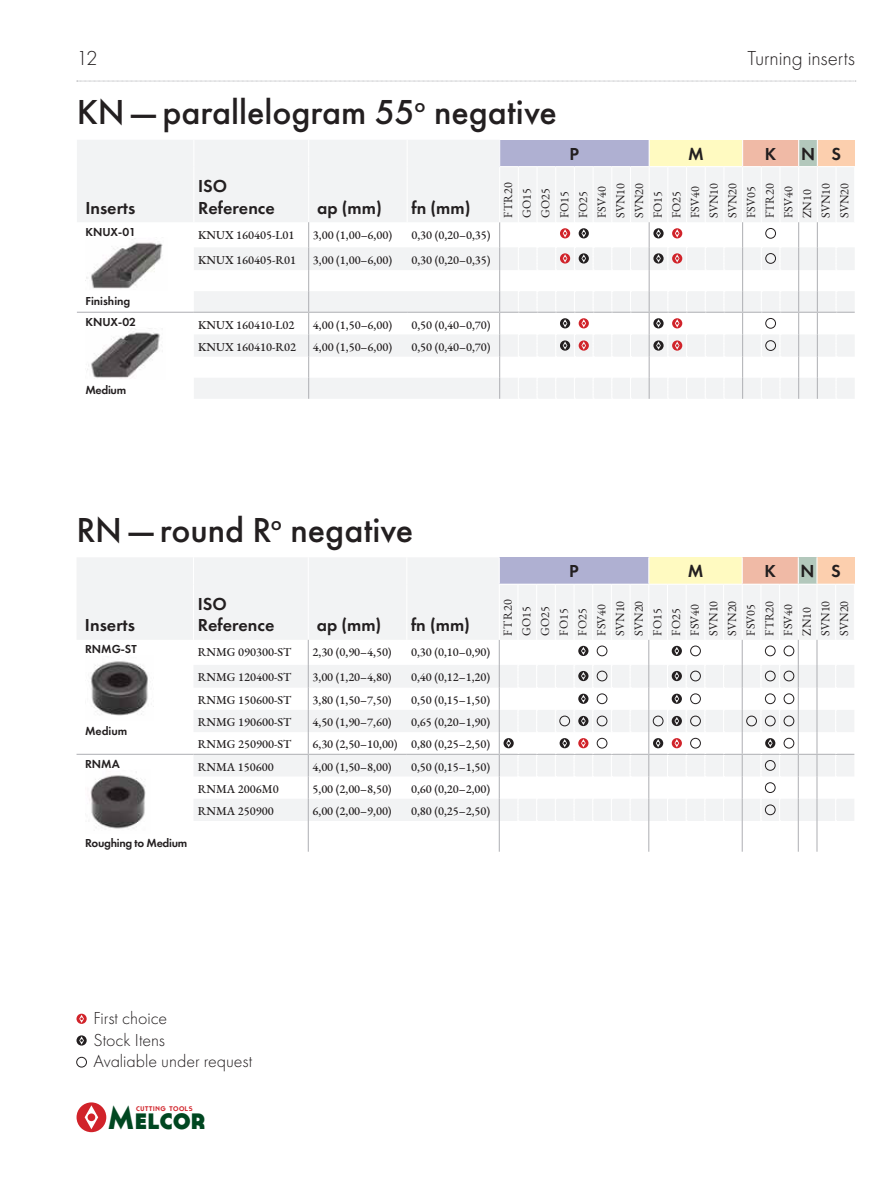
<style>
.page{position:relative;width:893px;height:1191px;background:#fff}
.page>*{position:absolute;margin:0;border:0;box-sizing:border-box;transform-origin:0 0}
.t1{font:36px "Futura Medium C";color:#231f20}
.t2{font:700 33.15px "Cassannet";color:#004721}
.t3{font:21px "Futura Light C";letter-spacing:-.005em;color:#231f20}
.t4{font:18px/21.6px "Futura Demi C";color:#231f20}
.t5{font:18px/21.6px "Futura Light C";color:#231f20}
.t6{font:500 12px "EB Garamond";color:#231f20}
.t7{font:12px/18.8px "EB Garamond";color:#231f20}
.t8{font:12px "Futura Demi C";color:#231f20}
.t9{font:12px "Futura Demi C";letter-spacing:-.025em;color:#231f20}
.t10{font:10.05px "Cassannet";letter-spacing:.015em;color:#d1232a}
</style>
<div class="page">
<svg style="left:77px;top:1102px;width:29px;height:30px"></svg>
<div style="left:88px;top:1113px;width:7px;height:8px;background:#d1232a;border-radius:50%"></div>
<svg style="left:77px;top:81px;width:779px;height:1px"></svg>
<div style="left:76px;top:1057px;width:11px;height:10px;border:1px solid #231f20;border-radius:50%"></div>
<svg style="left:76px;top:1013px;width:11px;height:11px"></svg>
<svg style="left:76px;top:1035px;width:11px;height:10px"></svg>
<svg style="left:77px;top:140px;width:778px;height:259px"></svg>
<div style="left:765px;top:340px;width:11px;height:11px;border:1px solid #231f20;border-radius:50%"></div>
<svg style="left:77px;top:557px;width:778px;height:294px"></svg>
<div style="left:784px;top:738px;width:10px;height:10px;border:1px solid #231f20;border-radius:50%"></div>
<img style="left:85px;top:770px;width:66px;height:63px">
<div style="left:765px;top:760px;width:10px;height:10px;border:1px solid #231f20;border-radius:50%"></div>
<div style="left:765px;top:782px;width:10px;height:10px;border:1px solid #231f20;border-radius:50%"></div>
<div style="left:765px;top:804px;width:10px;height:11px;border:1px solid #231f20;border-radius:50%"></div>
<h3 class="t3" style="left:77px;top:47px;width:23px">12</h3>
<h3 class="t3" style="left:747px;top:47px;width:109px">Turning inserts</h3>
<h1 class="t1" style="left:77px;top:91px;width:482px">KN—parallelogram 55<sup>o</sup> negative</h1>
<h3 class="t4" style="left:85px;top:197px;width:51px">Inserts</h3>
<p class="t8" style="left:85px;top:224px;width:52px">KNUX-01</p>
<p class="t8" style="left:85px;top:293px;width:47px">Finishing</p>
<p class="t8" style="left:85px;top:314px;width:52px">KNUX-02</p>
<p class="t8" style="left:85px;top:383px;width:42px">Medium</p>
<h3 class="t4" style="left:198px;top:175px;width:78px">ISO<br>Reference</h3>
<h3 class="t4" style="left:317px;top:197px;width:66px">ap (mm)</h3>
<h3 class="t4" style="left:411px;top:197px;width:61px">fn (mm)</h3>
<p class="t6" style="left:198px;top:226px;width:98px">KNUX 160405-L01</p>
<p class="t6" style="left:313px;top:226px;width:81px">3,00 (1,00–6,00)</p>
<p class="t6" style="left:411px;top:226px;width:81px">0,30 (0,20–0,35)</p>
<p class="t6" style="left:198px;top:252px;width:100px">KNUX 160405-R01</p>
<p class="t6" style="left:313px;top:252px;width:81px">3,00 (1,00–6,00)</p>
<p class="t6" style="left:411px;top:252px;width:81px">0,30 (0,20–0,35)</p>
<h3 class="t4" style="left:570px;top:143px;width:11px">P</h3>
<h3 class="t4" style="left:688px;top:143px;width:17px">M</h3>
<h3 class="t4" style="left:765px;top:143px;width:13px">K</h3>
<h3 class="t4" style="left:801px;top:143px;width:42px">N S</h3>
<p class="t7" style="left:499px;top:218px;width:38px;rotate:-90deg">FTR20<br>GO15<br>GO25<br>FO15<br>FO25<br>FSV40<br>SVN10<br>SVN20<br>FO15<br>FO25<br>FSV40<br>SVN10<br>SVN20<br>FSV05<br>FTR20<br>FSV40<br>ZN10<br>SVN10<br>SVN20</p>
<p class="t6" style="left:198px;top:316px;width:98px">KNUX 160410-L02</p>
<p class="t6" style="left:313px;top:316px;width:81px">4,00 (1,50–6,00)</p>
<p class="t6" style="left:411px;top:316px;width:81px">0,50 (0,40–0,70)</p>
<p class="t6" style="left:198px;top:339px;width:100px">KNUX 160410-R02</p>
<p class="t6" style="left:313px;top:339px;width:81px">4,00 (1,50–6,00)</p>
<p class="t6" style="left:411px;top:339px;width:81px">0,50 (0,40–0,70)</p>
<h1 class="t1" style="left:76px;top:509px;width:339px">RN—round R<sup>o</sup> negative</h1>
<h3 class="t4" style="left:85px;top:614px;width:51px">Inserts</h3>
<p class="t8" style="left:85px;top:642px;width:53px">RNMG-ST</p>
<p class="t8" style="left:85px;top:724px;width:44px">Medium</p>
<p class="t8" style="left:85px;top:756px;width:36px">RNMA</p>
<p class="t9" style="left:85px;top:836px;width:104px">Roughing to Medium</p>
<h3 class="t4" style="left:198px;top:593px;width:78px">ISO<br>Reference</h3>
<h3 class="t4" style="left:317px;top:614px;width:66px">ap (mm)</h3>
<h3 class="t4" style="left:411px;top:614px;width:61px">fn (mm)</h3>
<p class="t6" style="left:198px;top:644px;width:95px">RNMG 090300-ST</p>
<p class="t6" style="left:313px;top:644px;width:81px">2,30 (0,90–4,50)</p>
<p class="t6" style="left:411px;top:644px;width:81px">0,30 (0,10–0,90)</p>
<p class="t6" style="left:198px;top:669px;width:95px">RNMG 120400-ST</p>
<p class="t6" style="left:313px;top:669px;width:81px">3,00 (1,20–4,80)</p>
<p class="t6" style="left:411px;top:669px;width:81px">0,40 (0,12–1,20)</p>
<p class="t6" style="left:198px;top:692px;width:95px">RNMG 150600-ST</p>
<p class="t6" style="left:313px;top:692px;width:81px">3,80 (1,50–7,50)</p>
<p class="t6" style="left:411px;top:692px;width:81px">0,50 (0,15–1,50)</p>
<p class="t6" style="left:198px;top:714px;width:95px">RNMG 190600-ST</p>
<p class="t6" style="left:313px;top:714px;width:81px">4,50 (1,90–7,60)</p>
<p class="t6" style="left:411px;top:714px;width:81px">0,65 (0,20–1,90)</p>
<p class="t6" style="left:198px;top:736px;width:95px">RNMG 250900-ST</p>
<p class="t6" style="left:313px;top:736px;width:179px">6,30 (2,50–10,00) 0,80 (0,25–2,50)</p>
<p class="t6" style="left:198px;top:758px;width:77px">RNMA 150600</p>
<p class="t6" style="left:313px;top:758px;width:81px">4,00 (1,50–8,00)</p>
<p class="t6" style="left:411px;top:758px;width:81px">0,50 (0,15–1,50)</p>
<p class="t6" style="left:198px;top:781px;width:82px">RNMA 2006M0</p>
<p class="t6" style="left:313px;top:781px;width:81px">5,00 (2,00–8,50)</p>
<p class="t6" style="left:411px;top:781px;width:81px">0,60 (0,20–2,00)</p>
<p class="t6" style="left:198px;top:803px;width:77px">RNMA 250900</p>
<p class="t6" style="left:313px;top:803px;width:81px">6,00 (2,00–9,00)</p>
<p class="t6" style="left:411px;top:803px;width:81px">0,80 (0,25–2,50)</p>
<h3 class="t4" style="left:569px;top:560px;width:11px">P</h3>
<h3 class="t4" style="left:688px;top:560px;width:17px">M</h3>
<h3 class="t4" style="left:764px;top:560px;width:13px">K</h3>
<h3 class="t4" style="left:801px;top:560px;width:42px">N S</h3>
<p class="t7" style="left:499px;top:635px;width:38px;rotate:-90deg">FTR20<br>GO15<br>GO25<br>FO15<br>FO25<br>FSV40<br>SVN10<br>SVN20<br>FO15<br>FO25<br>FSV40<br>SVN10<br>SVN20<br>FSV05<br>FTR20<br>FSV40<br>ZN10<br>SVN10<br>SVN20</p>
<h3 class="t5" style="left:94px;top:1007px;width:160px">First choice<br>Stock Itens<br>Avaliable under request</h3>
<h2 class="t2" style="left:108px;top:1097px;width:99px">Melcor</h2>
<p class="t10" style="left:136px;top:1101px;width:58px">cutting tools</p>
</div>
